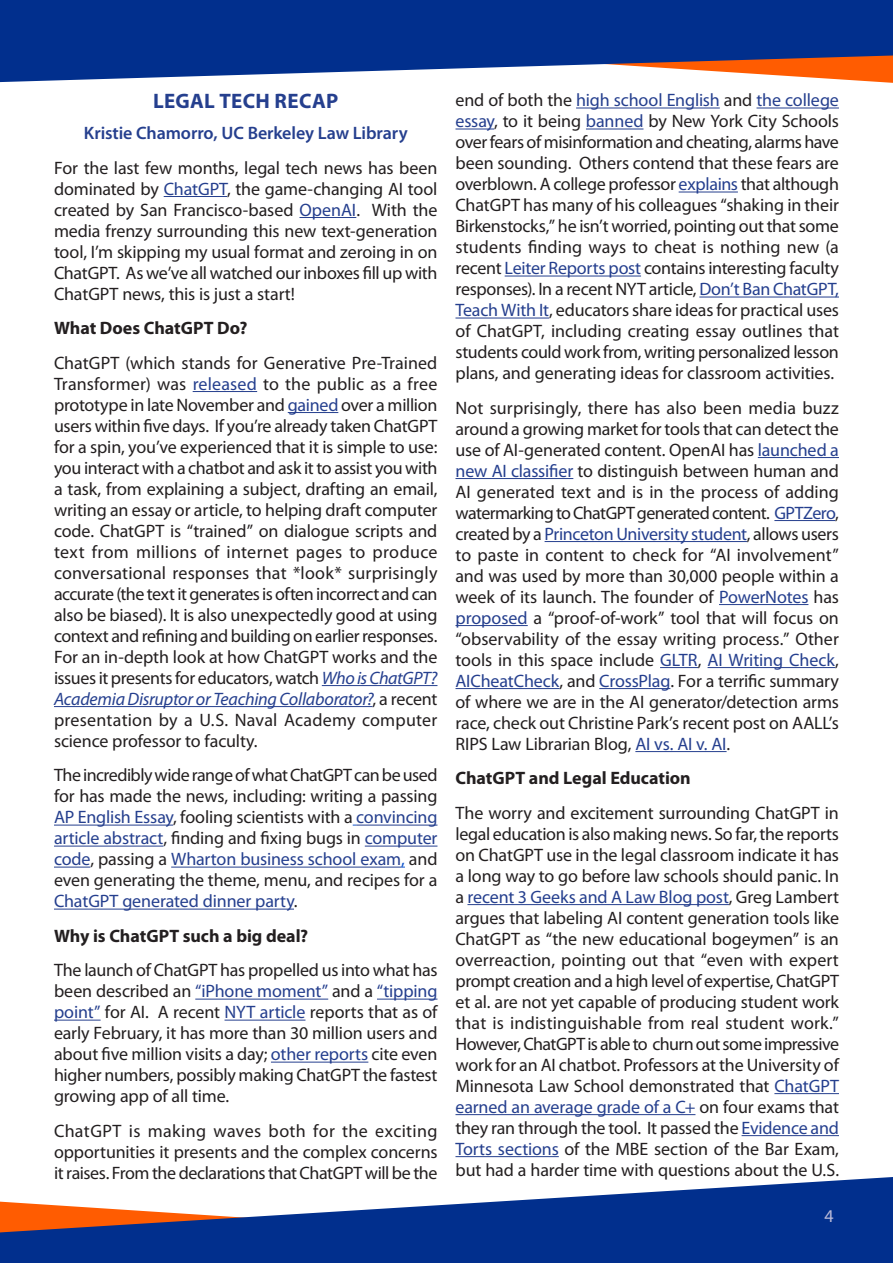
<style>
.page{position:relative;width:893px;height:1263px;background:#fff}
.page>*{position:absolute;margin:0;border:0;box-sizing:border-box;transform-origin:0 0}
.Article_Title{font:700 21px "Myriad Pro";letter-spacing:.01em;color:#253f8e}
.MainText{font:18px/21px "Myriad Pro";letter-spacing:-.01em;color:#231f20;text-align:justify}
.MainText-2{font:700 18px "Myriad Pro";letter-spacing:-.005em;color:#231f20}
.MainText-3{font:600 18px "Myriad Pro";letter-spacing:-.005em;color:#253f8e}
.t1{font:18px "Myriad Pro";color:#bbbbd9}
.s1{color:#253f8e}
.s2{font-style:italic;color:#253f8e}
.s3{color:#15c}
</style>
<div class="page">
<svg style="left:0;top:0;width:893px;height:83px;background:#2c4993"></svg>
<svg style="left:0;top:1177px;width:893px;height:86px;fill:#012f8d"></svg>
<hr style="left:164px;top:196px;width:63px;height:1px;background:#253f8e">
<hr style="left:299px;top:217px;width:57px;height:1px;background:#253f8e">
<hr style="left:193px;top:391px;width:64px;height:1px;background:#253f8e">
<hr style="left:288px;top:412px;width:50px;height:1px;background:#253f8e">
<hr style="left:322px;top:685px;width:115px;height:1px;background:#253f8e">
<hr style="left:54px;top:706px;width:319px;height:1px;background:#253f8e">
<hr style="left:54px;top:825px;width:119px;height:1px;background:#253f8e">
<hr style="left:356px;top:825px;width:81px;height:1px;background:#253f8e">
<hr style="left:54px;top:846px;width:109px;height:1px;background:#253f8e">
<hr style="left:365px;top:846px;width:72px;height:1px;background:#253f8e">
<hr style="left:54px;top:867px;width:36px;height:1px;background:#253f8e">
<hr style="left:171px;top:867px;width:230px;height:1px;background:#253f8e">
<hr style="left:54px;top:909px;width:240px;height:1px;background:#253f8e">
<hr style="left:195px;top:999px;width:133px;height:1px;background:#253f8e">
<hr style="left:377px;top:999px;width:60px;height:1px;background:#253f8e">
<hr style="left:54px;top:1020px;width:47px;height:1px;background:#253f8e">
<hr style="left:225px;top:1020px;width:80px;height:1px;background:#253f8e">
<hr style="left:271px;top:1062px;width:97px;height:1px;background:#253f8e">
<hr style="left:576px;top:108px;width:144px;height:1px;background:#253f8e">
<hr style="left:756px;top:108px;width:83px;height:1px;background:#253f8e">
<hr style="left:455px;top:129px;width:39px;height:1px;background:#253f8e">
<hr style="left:586px;top:129px;width:57px;height:1px;background:#253f8e">
<hr style="left:679px;top:192px;width:59px;height:1px;background:#253f8e">
<hr style="left:505px;top:276px;width:136px;height:1px;background:#253f8e">
<hr style="left:699px;top:297px;width:140px;height:1px;background:#253f8e">
<hr style="left:455px;top:318px;width:94px;height:1px;background:#253f8e">
<hr style="left:758px;top:457px;width:81px;height:1px;background:#253f8e">
<hr style="left:455px;top:478px;width:118px;height:1px;background:#253f8e">
<hr style="left:774px;top:520px;width:61px;height:1px;background:#253f8e">
<hr style="left:545px;top:541px;width:202px;height:1px;background:#253f8e">
<hr style="left:719px;top:604px;width:89px;height:1px;background:#253f8e">
<hr style="left:455px;top:625px;width:73px;height:1px;background:#253f8e">
<hr style="left:660px;top:667px;width:38px;height:1px;background:#253f8e">
<hr style="left:708px;top:667px;width:127px;height:1px;background:#253f8e">
<hr style="left:455px;top:688px;width:105px;height:1px;background:#253f8e">
<hr style="left:599px;top:688px;width:71px;height:1px;background:#253f8e">
<hr style="left:635px;top:751px;width:92px;height:1px;background:#253f8e">
<hr style="left:467px;top:904px;width:262px;height:1px;background:#253f8e">
<hr style="left:774px;top:1093px;width:65px;height:1px;background:#253f8e">
<hr style="left:455px;top:1114px;width:240px;height:1px;background:#253f8e">
<hr style="left:742px;top:1135px;width:97px;height:1px;background:#253f8e">
<hr style="left:455px;top:1156px;width:104px;height:1px;background:#253f8e">
<p class="Article_Title" style="left:153px;top:88px;width:187px">LEGAL TECH RECAP</p>
<p class="MainText-3" style="left:84px;top:122px;width:325px">Kristie Chamorro, UC Berkeley Law Library</p>
<p class="MainText" style="left:54px;top:157px;width:385px">For the last few months, legal tech news has been dominated by <span class="s1">ChatGPT</span>, the game-changing AI tool created by San Francisco-based <span class="s1">OpenAI</span>. With the media frenzy surrounding this new text-generation tool, I’m skipping my usual format and zeroing in on ChatGPT. As we’ve all watched our inboxes fill up with ChatGPT news, this is just a start!</p>
<p class="MainText-2" style="left:54px;top:316px;width:195px">What Does ChatGPT Do?</p>
<p class="MainText" style="left:54px;top:352px;width:385px">ChatGPT (which stands for Generative Pre-Trained Transformer) was <span class="s1">released</span> to the public as a free prototype in late November and <span class="s1">gained</span> over a million users within five days. If you’re already taken ChatGPT for a spin, you’ve experienced that it is simple to use: you interact with a chatbot and ask it to assist you with a task, from explaining a subject, drafting an email, writing an essay or article, to helping draft computer code. ChatGPT is “trained” on dialogue scripts and text from millions of internet pages to produce conversational responses that *look* surprisingly accurate (the text it generates is often incorrect and can also be biased). It is also unexpectedly good at using context and refining and building on earlier responses.<br>For an in-depth look at how ChatGPT works and the issues it presents for educators, watch <span class="s2">Who is ChatGPT?<br>Academia Disruptor or Teaching Collaborator?</span>, a recent presentation by a U.S. Naval Academy computer science professor to faculty.</p>
<p class="MainText" style="left:54px;top:764px;width:385px">The incredibly wide range of what ChatGPT can be used for has made the news, including: writing a passing <span class="s1">AP English Essay</span>, fooling scientists with a <span class="s1">convincing article abstract</span>, finding and fixing bugs in <span class="s1">computer code</span>, passing a <span class="s1">Wharton business school exam</span><span class="s3">,</span> and even generating the theme, menu, and recipes for a <span class="s1">ChatGPT generated dinner party</span>.</p>
<p class="MainText-2" style="left:54px;top:924px;width:256px">Why is ChatGPT such a big deal?</p>
<p class="MainText" style="left:54px;top:959px;width:385px">The launch of ChatGPT has propelled us into what has been described an <span class="s1">“iPhone moment”</span> and a <span class="s1">“tipping point”</span> for AI. A recent <span class="s1">NYT article</span> reports that as of early February, it has more than 30 million users and about five million visits a day; <span class="s1">other reports</span> cite even higher numbers, possibly making ChatGPT the fastest growing app of all time.</p>
<p class="MainText" style="left:54px;top:1120px;width:385px">ChatGPT is making waves both for the exciting opportunities it presents and the complex concerns it raises. From the declarations that ChatGPT will be the</p>
<p class="MainText" style="left:455px;top:89px;width:385px">end of both the <span class="s1">high school English</span> and <span class="s1">the college essay</span>, to it being <span class="s1">banned</span> by New York City Schools over fears of misinformation and cheating, alarms have been sounding. Others contend that these fears are overblown. A college professor <span class="s1">explains</span> that although ChatGPT has many of his colleagues “shaking in their Birkenstocks,” he isn’t worried, pointing out that some students finding ways to cheat is nothing new (a recent <span class="s1">Leiter Reports post</span> contains interesting faculty responses). In a recent NYT article, <span class="s1">Don’t Ban ChatGPT, Teach With It</span>, educators share ideas for practical uses of ChatGPT, including creating essay outlines that students could work from, writing personalized lesson plans, and generating ideas for classroom activities.</p>
<p class="MainText" style="left:455px;top:397px;width:385px">Not surprisingly, there has also been media buzz around a growing market for tools that can detect the use of AI-generated content. OpenAI has <span class="s1">launched a new AI classifier</span> to distinguish between human and AI generated text and is in the process of adding watermarking to ChatGPT generated content. <span class="s1">GPTZero</span>, created by a <span class="s1">Princeton University student</span>, allows users to paste in content to check for “AI involvement” and was used by more than 30,000 people within a week of its launch. The founder of <span class="s1">PowerNotes</span> has <span class="s1">proposed</span> a “proof-of-work” tool that will focus on “observability of the essay writing process.” Other tools in this space include <span class="s1">GLTR</span>, <span class="s1">AI Writing Check</span>, <span class="s1">AICheatCheck</span>, and <span class="s1">CrossPlag</span>. For a terrific summary of where we are in the AI generator/detection arms race, check out Christine Park’s recent post on AALL’s RIPS Law Librarian Blog, <span class="s1">AI vs. AI v. AI</span>.</p>
<p class="MainText-2" style="left:455px;top:766px;width:237px">ChatGPT and Legal Education</p>
<p class="MainText" style="left:455px;top:802px;width:385px">The worry and excitement surrounding ChatGPT in legal education is also making news. So far, the reports on ChatGPT use in the legal classroom indicate it has a long way to go before law schools should panic. In a <span class="s1">recent 3 Geeks and A Law Blog post</span>, Greg Lambert argues that labeling AI content generation tools like ChatGPT as “the new educational bogeymen” is an overreaction, pointing out that “even with expert prompt creation and a high level of expertise, ChatGPT et al. are not yet capable of producing student work that is indistinguishable from real student work.” However, ChatGPT is able to churn out some impressive work for an AI chatbot. Professors at the University of Minnesota Law School demonstrated that <span class="s1">ChatGPT earned an average grade of a C+</span> on four exams that they ran through the tool. It passed the <span class="s1">Evidence and Torts sections</span> of the MBE section of the Bar Exam, but had a harder time with questions about the U.S.</p>
<p class="t1" style="left:824px;top:1205px;width:11px">4</p>
</div>
